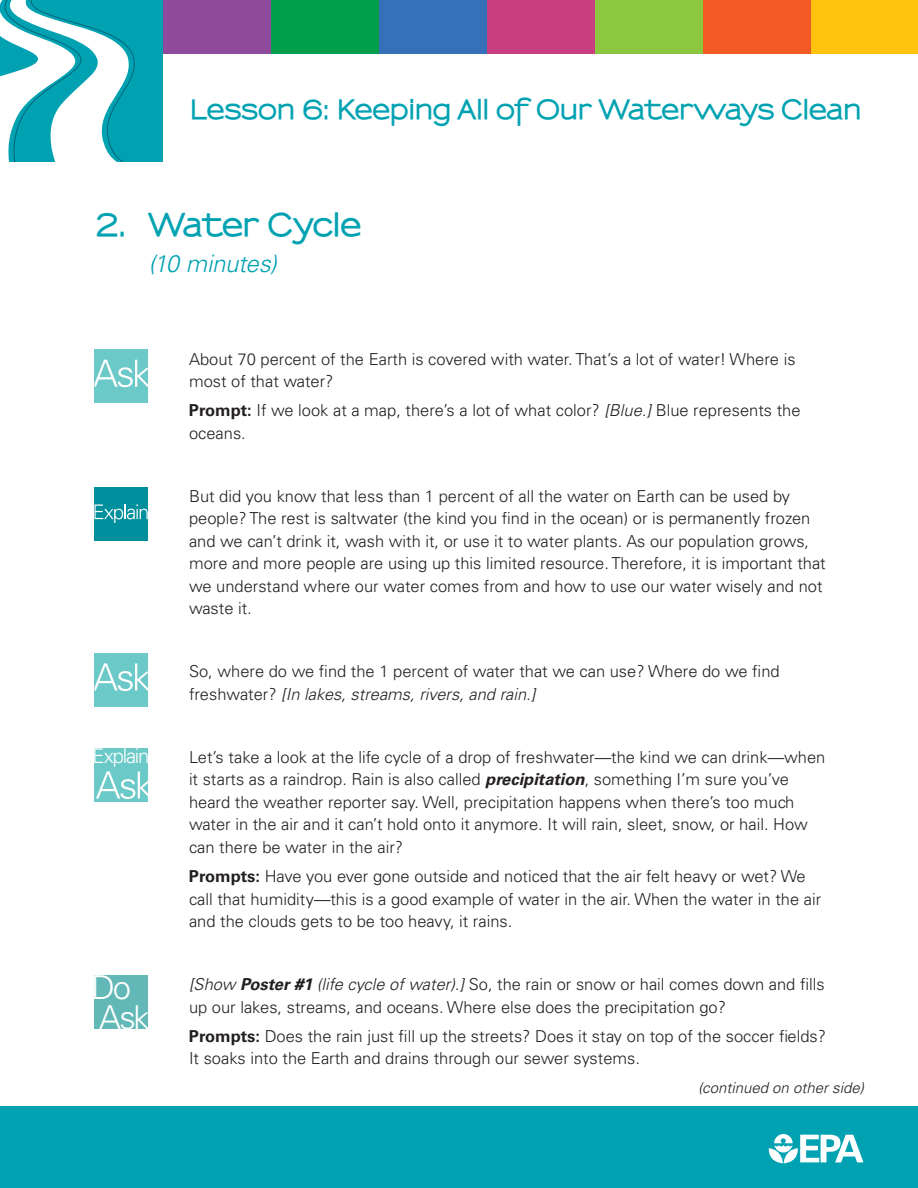
<style>
.page{position:relative;width:918px;height:1188px;background:#fff}
.page>*{position:absolute;margin:0;border:0;box-sizing:border-box;transform-origin:0 0}
.t1{font:300 33px/30.3px "Univers LT Std";color:#fff}
.t2{font:800 30px "Sansumi";letter-spacing:-.01em;color:#00a2b2}
.t3{font:800 25.5px "Sansumi";letter-spacing:-.01em;color:#00a2b2}
.t4{font:italic 300 24px "Univers LT Std";letter-spacing:-.015em;color:#00a2b2}
.t5{font:300 20.25px "Univers LT Std";letter-spacing:-.06em;color:#fff}
.t6{font:300 16.5px/22.5px "Univers LT Std";color:#231f20}
.t7{font:italic 300 15px "Univers LT Std";color:#231f20}
.s1{font-weight:700}
.s2{font-style:italic}
.s3{font-weight:700;font-style:italic}
</style>
<div class="page">
<div style="left:0;top:1107px;width:918px;height:81px;background:#00a2b2"></div>
<div style="left:811px;top:0;width:107px;height:54px;background:#ffc20d"></div>
<div style="left:595px;top:0;width:108px;height:54px;background:#8dc73f"></div>
<div style="left:487px;top:0;width:108px;height:54px;background:#c83f81"></div>
<div style="left:379px;top:0;width:108px;height:54px;background:#3570b8"></div>
<div style="left:271px;top:0;width:108px;height:54px;background:#009f4c"></div>
<div style="left:703px;top:0;width:108px;height:54px;background:#f15a22"></div>
<div style="left:163px;top:0;width:108px;height:54px;background:#904a9c"></div>
<div style="left:0;top:0;width:163px;height:162px;background:#00a2b2"></div>
<svg style="left:0;top:0;width:135px;height:162px"></svg>
<div style="left:94px;top:350px;width:54px;height:54px;background:#6bc9c8"></div>
<svg style="left:94px;top:360px;width:54px;height:27px"></svg>
<div style="left:94px;top:487px;width:54px;height:54px;background:#008f9c"></div>
<svg style="left:94px;top:504px;width:54px;height:19px"></svg>
<div style="left:94px;top:653px;width:54px;height:54px;background:#6bc9c8"></div>
<svg style="left:94px;top:663px;width:54px;height:28px"></svg>
<div style="left:94px;top:748px;width:54px;height:54px;background:#6bc9c8"></div>
<svg style="left:96px;top:771px;width:52px;height:28px"></svg>
<div style="left:94px;top:975px;width:54px;height:54px;background:#61b8b7"></div>
<svg style="left:768px;top:1134px;width:95px;height:29px"></svg>
<h2 class="t3" style="left:190px;top:94px;width:673px">Lesson 6: Keeping All of Our Waterways Clean</h2>
<h1 class="t2" style="left:94px;top:207px;width:268px">2. Water Cycle</h1>
<p class="t4" style="left:148px;top:249px;width:130px">(10 minutes)</p>
<p class="t6" style="left:189px;top:347px;width:608px">About 70 percent of the Earth is covered with water. That’s a lot of water! Where is most of that water?</p>
<p class="t6" style="left:189px;top:399px;width:613px"><span class="s1">Prompt:</span> If we look at a map, there’s a lot of what color? <span class="s2">[Blue.]</span> Blue represents the oceans.</p>
<p class="t6" style="left:189px;top:485px;width:638px">But did you know that less than 1 percent of all the water on Earth can be used by people? The rest is saltwater (the kind you find in the ocean) or is permanently frozen and we can’t drink it, wash with it, or use it to water plants. As our population grows, more and more people are using up this limited resource. Therefore, it is important that we understand where our water comes from and how to use our water wisely and not waste it.</p>
<p class="t6" style="left:189px;top:660px;width:592px">So, where do we find the 1 percent of water that we can use? Where do we find freshwater? <span class="s2">[In lakes, streams, rivers, and rain.]</span></p>
<p class="t5" style="left:92px;top:743px;width:59px">Explain</p>
<p class="t6" style="left:189px;top:746px;width:638px">Let’s take a look at the life cycle of a drop of freshwater—the kind we can drink—when it starts as a raindrop. Rain is also called <span class="s3">precipitation</span>, something I’m sure you’ve heard the weather reporter say. Well, precipitation happens when there’s too much water in the air and it can’t hold onto it anymore. It will rain, sleet, snow, or hail. How can there be water in the air?</p>
<p class="t6" style="left:189px;top:865px;width:634px"><span class="s1">Prompts:</span> Have you ever gone outside and noticed that the air felt heavy or wet? We call that humidity—this is a good example of water in the air. When the water in the air and the clouds gets to be too heavy, it rains.</p>
<p class="t1" style="left:91px;top:972px;width:60px">Do<br>Ask</p>
<p class="t6" style="left:189px;top:973px;width:637px"><span class="s2">[Show</span> <span class="s3">Poster #1</span> <span class="s2">(life cycle of water).]</span> So, the rain or snow or hail comes down and fills up our lakes, streams, and oceans. Where else does the precipitation go?</p>
<p class="t6" style="left:189px;top:1025px;width:639px"><span class="s1">Prompts:</span> Does the rain just fill up the streets? Does it stay on top of the soccer fields?<br>It soaks into the Earth and drains through our sewer systems.</p>
<p class="t7" style="left:698px;top:1078px;width:167px">(continued on other side)</p>
</div>
